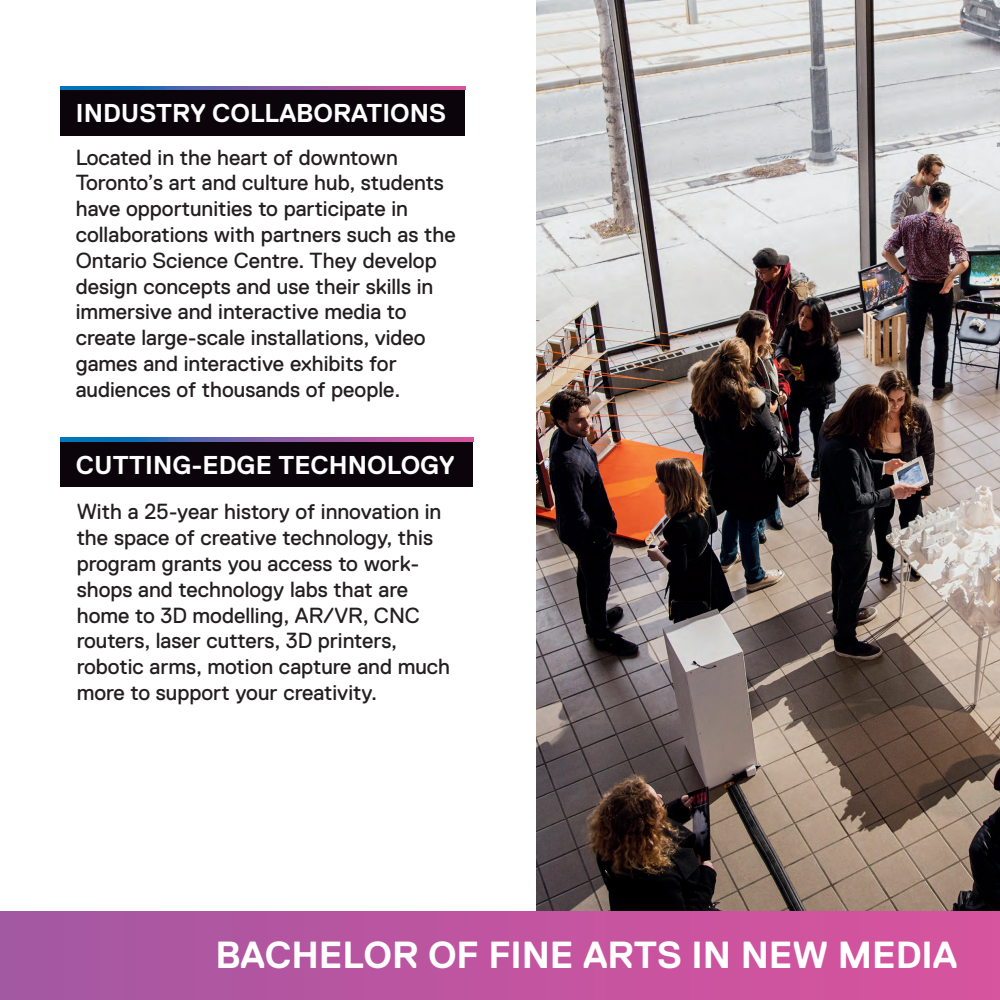
<style>
.page{position:relative;width:1000px;height:1000px;background:#fff}
.page>*{position:absolute;margin:0;border:0;box-sizing:border-box;transform-origin:0 0}
.t1{font:700 37.7px "Replica Std";letter-spacing:-.005em;color:#fff}
.t2{font:700 25.8px "Replica Std";color:#fff}
.t3{font:21.8px/25.8px "Replica Std";color:#231f20}
</style>
<div class="page">
<img style="left:536px;top:0;width:464px;height:911px">
<div style="left:0;top:911px;width:1000px;height:89px;background:linear-gradient(to right,#a457a2,#da539e)"></div>
<div style="left:61px;top:90px;width:404px;height:46px;background:#0b040a"></div>
<svg style="left:61px;top:86px;width:404px;height:4px"></svg>
<div style="left:61px;top:441px;width:412px;height:46px;background:#0b040a"></div>
<svg style="left:61px;top:437px;width:412px;height:4px"></svg>
<p class="t2" style="left:76px;top:99px;width:372px">INDUSTRY COLLABORATIONS</p>
<p class="t3" style="left:76px;top:144px;width:382px">Located in the heart of downtown Toronto’s art and culture hub, students have opportunities to participate in collaborations with partners such as the Ontario Science Centre. They develop design concepts and use their skills in immersive and interactive media to create large-scale installations, video games and interactive exhibits for audiences of thousands of people.</p>
<p class="t2" style="left:76px;top:450px;width:380px">CUTTING-EDGE TECHNOLOGY</p>
<p class="t3" style="left:77px;top:499px;width:375px">With a 25-year history of innovation in the space of creative technology, this program grants you access to work&shy;shops and technology labs that are home to 3D modelling, AR/VR, CNC routers, laser cutters, 3D printers, robotic arms, motion capture and much more to support your creativity.</p>
<h1 class="t1" style="left:215px;top:934px;width:743px">BACHELOR OF FINE ARTS IN NEW MEDIA</h1>
</div>
